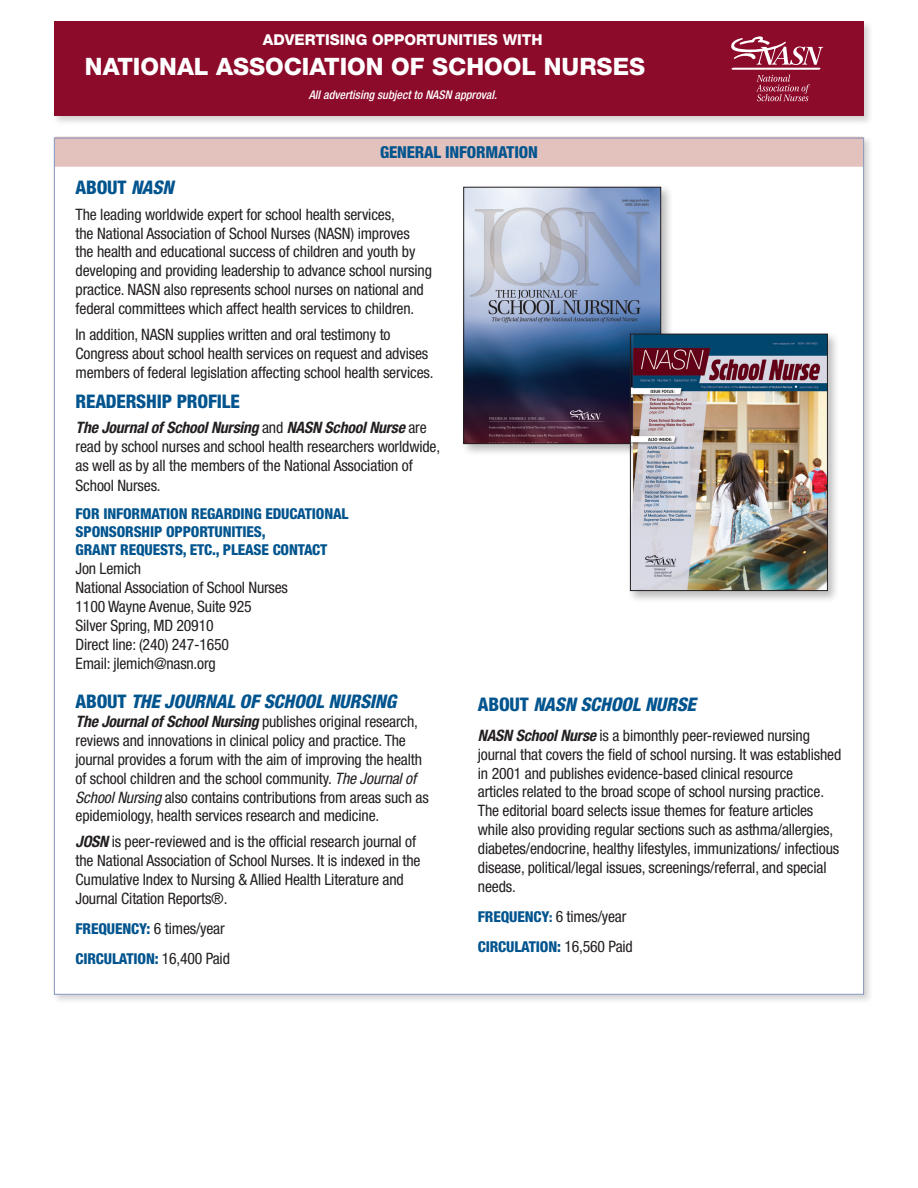
<style>
.page{position:relative;width:918px;height:1188px;background:#fff}
.page>*{position:absolute;margin:0;border:0;box-sizing:border-box;transform-origin:0 0}
.t1{font:800 24px "Helvetica Neue LT Std";color:#fff}
.Subhead{font:italic 800 condensed 18.75px "Helvetica Neue LT Std";letter-spacing:-.01em;color:#01548e}
.Subhead-2{font:800 condensed 18.75px "Helvetica Neue LT Std";letter-spacing:-.01em;color:#01548e}
.Box_Header{font:800 condensed 16.5px "Helvetica Neue LT Std";letter-spacing:-.01em;color:#01548e}
.Body_Text_1{font:condensed 15.75px/18.9px "Helvetica Neue LT Std";letter-spacing:-.01em;color:#231f20}
.Text__Small_Space_Ab{font:condensed 15.75px/18.9px "Helvetica Neue LT Std";letter-spacing:-.01em;color:#231f20}
.Subhead-3{font:condensed 15.75px "Helvetica Neue LT Std";letter-spacing:-.01em;color:#231f20}
.Subhead-4{font:800 condensed 15px/18px "Helvetica Neue LT Std";letter-spacing:-.01em;color:#01548e}
.t2{font:800 15px "Helvetica Neue LT Std";color:#fff}
.t3{font:italic 500 condensed 12px "Helvetica Neue LT Std";color:#fff}
.s1{font-style:italic}
.s2{font-weight:700;font-style:italic}
.s3{font-style:normal}
.s4{font-weight:800;font-size:15px;color:#01548e}
.s5{font-weight:400;font-size:15.75px;color:#231f20}
.s6{font-weight:800;font-size:12.75px;color:#01548e}
</style>
<div class="page">
<div style="left:52px;top:19px;width:822px;height:107px;background:#231f20;opacity:.2"></div>
<div style="left:54px;top:22px;width:810px;height:94px;background:#8c0a2a"></div>
<svg style="left:731px;top:36px;width:92px;height:65px"></svg>
<div style="left:52px;top:134px;width:822px;height:870px;background:#231f20;opacity:.2"></div>
<div style="left:54px;top:138px;width:810px;height:856px;background:#fff"></div>
<div style="left:55px;top:137px;width:808px;height:30px;background:#e3c2bd"></div>
<div style="left:460px;top:184px;width:214px;height:272px;background:#231f20;opacity:.3"></div>
<img style="left:465px;top:189px;width:194px;height:253px">
<div style="left:463px;top:187px;width:198px;height:257px;border:1px solid #231f20"></div>
<div style="left:627px;top:331px;width:213px;height:272px;background:#231f20;opacity:.3"></div>
<img style="left:632px;top:336px;width:194px;height:253px">
<div style="left:630px;top:334px;width:198px;height:257px;border:1px solid #231f20"></div>
<p class="t2" style="left:263px;top:31px;width:281px">ADVERTISING OPPORTUNITIES WITH</p>
<h1 class="t1" style="left:85px;top:53px;width:562px">NATIONAL ASSOCIATION OF SCHOOL NURSES</h1>
<p class="t3" style="left:309px;top:88px;width:190px">All advertising subject to NASN approval.</p>
<p class="Box_Header" style="left:380px;top:142px;width:159px">GENERAL INFORMATION</p>
<p class="Subhead-2" style="left:76px;top:176px;width:99px">ABOUT <span class="s1">NASN</span></p>
<p class="Body_Text_1" style="left:76px;top:205px;width:358px">The leading worldwide expert for school health services,<br>the National Association of School Nurses (NASN) improves<br>the health and educational success of children and youth by developing and providing leadership to advance school nursing practice. NASN also represents school nurses on national and federal committees which affect health services to children.</p>
<p class="Body_Text_1" style="left:76px;top:325px;width:360px">In addition, NASN supplies written and oral testimony to<br>Congress about school health services on request and advises members of federal legislation affecting school health services.</p>
<p class="Subhead-2" style="left:76px;top:389px;width:166px">READERSHIP PROFILE</p>
<p class="Body_Text_1" style="left:76px;top:418px;width:366px"><span class="s2">The Journal of School Nursing</span> and <span class="s2">NASN School Nurse</span> are read by school nurses and school health researchers worldwide, as well as by all the members of the National Association of School Nurses.</p>
<p class="Subhead-4" style="left:76px;top:504px;width:274px">FOR INFORMATION REGARDING EDUCATIONAL<br>SPONSORSHIP OPPORTUNITIES,<br>GRANT REQUESTS, ETC., PLEASE CONTACT</p>
<p class="Body_Text_1" style="left:76px;top:559px;width:67px">Jon Lemich</p>
<p class="Body_Text_1" style="left:76px;top:578px;width:214px">National Association of School Nurses</p>
<p class="Body_Text_1" style="left:76px;top:597px;width:178px">1100 Wayne Avenue, Suite 925</p>
<p class="Body_Text_1" style="left:76px;top:616px;width:140px">Silver Spring, MD 20910</p>
<p class="Body_Text_1" style="left:76px;top:634px;width:155px">Direct line: (240) 247-1650</p>
<p class="Body_Text_1" style="left:76px;top:654px;width:142px">Email: jlemich@nasn.org</p>
<p class="Subhead" style="left:76px;top:690px;width:322px"><span class="s3">ABOUT</span> THE JOURNAL OF SCHOOL NURSING</p>
<p class="Body_Text_1" style="left:76px;top:712px;width:355px"><span class="s2">The Journal of School Nursing</span> publishes original research, reviews and innovations in clinical policy and practice. The journal provides a forum with the aim of improving the health of school children and the school community. <span class="s1">The Journal of School Nursing</span> also contains contributions from areas such as epidemiology, health services research and medicine.</p>
<p class="Text__Small_Space_Ab" style="left:76px;top:832px;width:346px"><span class="s2">JOSN</span> is peer-reviewed and is the official research journal of the National Association of School Nurses. It is indexed in the Cumulative Index to Nursing &amp; Allied Health Literature and Journal Citation Reports®.</p>
<p class="Subhead-3" style="left:76px;top:919px;width:151px"><span class="s4">FREQUENCY:</span> 6 times/year</p>
<p class="Subhead-4" style="left:76px;top:949px;width:156px">CIRCULATION: <span class="s5">16,400 Paid</span></p>
<p class="Subhead" style="left:478px;top:693px;width:220px"><span class="s3">ABOUT</span> NASN SCHOOL NURSE</p>
<p class="Body_Text_1" style="left:478px;top:726px;width:365px"><span class="s2">NASN School Nurse</span> is a bimonthly peer-reviewed nursing journal that covers the field of school nursing. It was established in 2001 and publishes evidence-based clinical resource<br>articles related to the broad scope of school nursing practice.<br>The editorial board selects issue themes for feature articles while also providing regular sections such as asthma/allergies, diabetes/endocrine, healthy lifestyles, immunizations/ infectious disease, political/legal issues, screenings/referral, and special needs.</p>
<p class="Subhead-3" style="left:478px;top:907px;width:150px"><span class="s4">FREQUENCY</span><span class="s6">:</span> 6 times/year</p>
<p class="Subhead-4" style="left:478px;top:937px;width:156px">CIRCULATION: <span class="s5">16,560 Paid</span></p>
</div>
